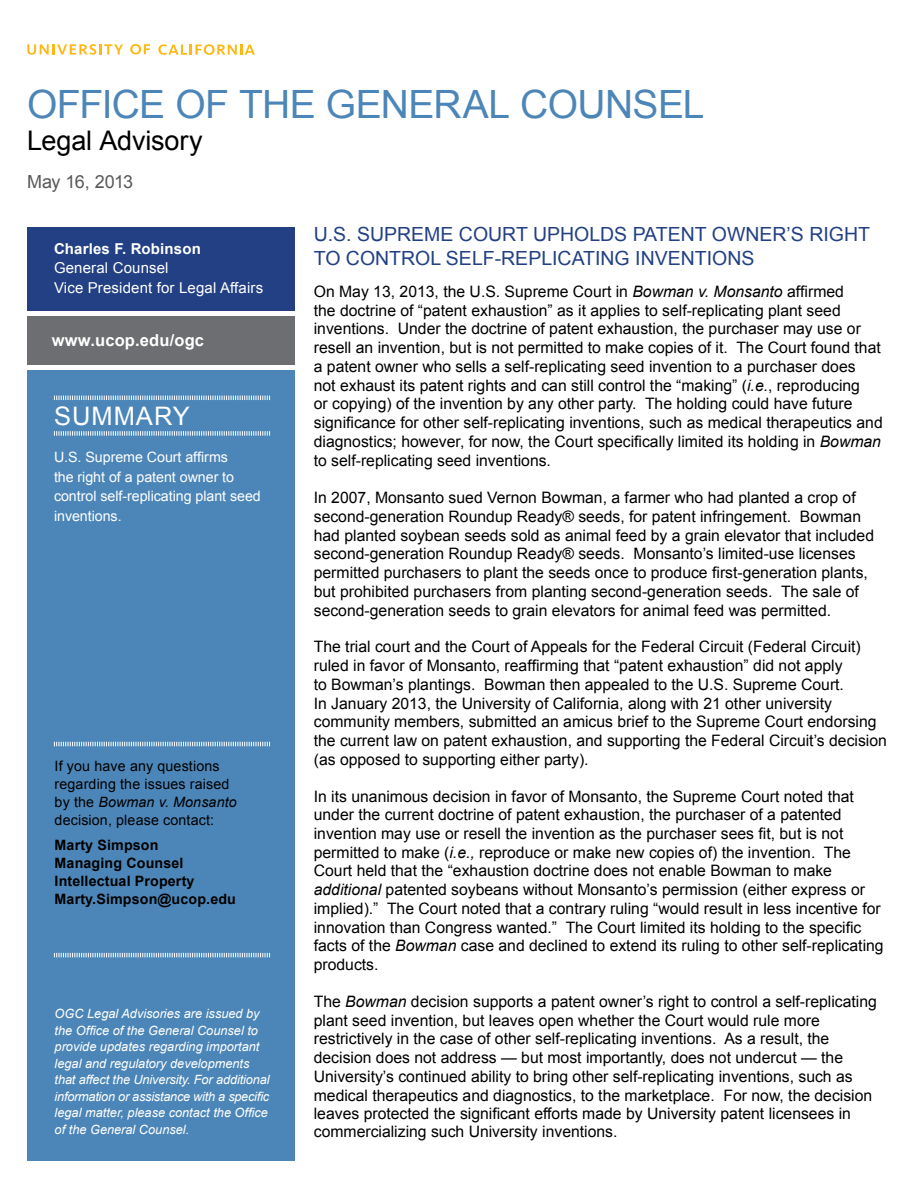
<style>
.page{position:relative;width:918px;height:1188px;background:#fff}
.page>*{position:absolute;margin:0;border:0;box-sizing:border-box;transform-origin:0 0}
.t1{font:39px "Arial";letter-spacing:-.015em;color:#4c86b8}
.t2{font:27px "Arial";letter-spacing:-.005em;color:#000}
.t3{font:25.5px "Arial";color:#fff}
.t4{font:19.5px/24px "Arial";color:#224083}
.t5{font:18px "Arial";letter-spacing:-.035em;color:#58595b}
.t6{font:700 16.5px "Arial";letter-spacing:.01em;color:#fff}
.t7{font:15.75px/18.8px "Arial";color:#000}
.t8{font:15px/19.5px "Arial";letter-spacing:.01em;color:#fff}
.t9{font:700 15px "Arial";letter-spacing:.01em;color:#fff}
.t10{font:14.25px/19.5px "Arial";letter-spacing:-.005em;color:#fff}
.t11{font:14.25px/18px "Arial";letter-spacing:.01em;color:#000}
.t12{font:700 14.25px/18px "Arial";letter-spacing:.01em;color:#000}
.t13{font:italic 12.75px/16.5px "Arial";color:#fff}
.s1{font-style:italic}
</style>
<div class="page">
<div style="left:27px;top:370px;width:267px;height:791px;background:#4c86b8"></div>
<div style="left:27px;top:227px;width:267px;height:83px;background:#224083"></div>
<div style="left:27px;top:316px;width:267px;height:48px;background:#6d6e71"></div>
<svg style="left:54px;top:396px;width:216px;height:4px"></svg>
<svg style="left:54px;top:431px;width:216px;height:5px"></svg>
<svg style="left:54px;top:742px;width:216px;height:4px"></svg>
<svg style="left:54px;top:953px;width:216px;height:4px"></svg>
<svg style="left:27px;top:44px;width:96px;height:11px"></svg>
<svg style="left:130px;top:44px;width:20px;height:10px"></svg>
<svg style="left:158px;top:44px;width:97px;height:11px"></svg>
<h1 class="t1" style="left:27px;top:79px;width:679px">Office of the General Cou nsel</h1>
<h2 class="t2" style="left:27px;top:123px;width:177px">Legal Advisory</h2>
<p class="t5" style="left:27px;top:170px;width:108px">May 16, 2013</p>
<p class="t9" style="left:54px;top:239px;width:148px">Charles F. Robinson</p>
<p class="t8" style="left:54px;top:258px;width:211px">General Counsel<br>Vice President for Legal Affairs</p>
<p class="t6" style="left:52px;top:329px;width:154px">www.ucop.edu/ogc</p>
<h3 class="t3" style="left:54px;top:399px;width:59px">SUMMAR</h3>
<h3 class="t3" style="left:173px;top:399px;width:19px">Y</h3>
<p class="t10" style="left:54px;top:447px;width:208px">U.S. Supreme Court affirms<br>the right of a patent owner to control self-replicating plant seed inventions.</p>
<p class="t11" style="left:55px;top:758px;width:184px">If you have any questions regarding the issues raised by the <span class="s1">Bowman v. Monsanto </span>decision, please contact:</p>
<p class="t12" style="left:55px;top:837px;width:183px">Marty Simpson<br>Managing Counsel<br>Intellectual Property<br>Marty.Simpson@ucop.edu</p>
<p class="t13" style="left:55px;top:1006px;width:216px">OGC Legal Advisories are issued by the Office of the General Counsel to provide updates regarding important legal and regulatory developments that affect the University. For additional information or assistance with a specific legal matter, please contact the Office of the General Counsel.</p>
<p class="t4" style="left:314px;top:222px;width:558px">U.S. Su preme cou rt u pholds patent owner’s right to control self-replicating inventions</p>
<p class="t7" style="left:314px;top:282px;width:570px">On May 13, 2013, the U.S. Supreme Court in <span class="s1">Bowman v. Monsanto</span> affirmed<br>the doctrine of “patent exhaustion” as it applies to self-replicating plant seed inventions. Under the doctrine of patent exhaustion, the purchaser may use or resell an invention, but is not permitted to make copies of it. The Court found that a patent owner who sells a self-replicating seed invention to a purchaser does<br>not exhaust its patent rights and can still control the “making” (<span class="s1">i.e.</span>, reproducing<br>or copying) of the invention by any other party. The holding could have future significance for other self-replicating inventions, such as medical therapeutics and diagnostics; however, for now, the Court specifically limited its holding in <span class="s1">Bowman </span>to self-replicating seed inventions.</p>
<p class="t7" style="left:314px;top:488px;width:562px">In 2007, Monsanto sued Vernon Bowman, a farmer who had planted a crop of second-generation Roundup Ready® seeds, for patent infringement. Bowman had planted soybean seeds sold as animal feed by a grain elevator that included second-generation Roundup Ready® seeds. Monsanto’s limited-use licenses permitted purchasers to plant the seeds once to produce first-generation plants, but prohibited purchasers from planting second-generation seeds. The sale of second-generation seeds to grain elevators for animal feed was permitted.</p>
<p class="t7" style="left:314px;top:638px;width:575px">The trial court and the Court of Appeals for the Federal Circuit (Federal Circuit) ruled in favor of Monsanto, reaffirming that “patent exhaustion” did not apply<br>to Bowman’s plantings. Bowman then appealed to the U.S. Supreme Court.<br>In January 2013, the University of California, along with 21 other university community members, submitted an amicus brief to the Supreme Court endorsing the current law on patent exhaustion, and supporting the Federal Circuit’s decision (as opposed to supporting either party).</p>
<p class="t7" style="left:314px;top:787px;width:571px">In its unanimous decision in favor of Monsanto, the Supreme Court noted that under the current doctrine of patent exhaustion, the purchaser of a patented invention may use or resell the invention as the purchaser sees fit, but is not permitted to make (<span class="s1">i.e.,</span> reproduce or make new copies of) the invention. The Court held that the “exhaustion doctrine does not enable Bowman to make <span class="s1">additional</span> patented soybeans without Monsanto’s permission (either express or implied).” The Court noted that a contrary ruling “would result in less incentive for innovation than Congress wanted.” The Court limited its holding to the specific facts of the <span class="s1">Bowman</span> case and declined to extend its ruling to other self-replicating products.</p>
<p class="t7" style="left:314px;top:992px;width:565px">The <span class="s1">Bowman</span> decision supports a patent owner’s right to control a self-replicating plant seed invention, but leaves open whether the Court would rule more restrictively in the case of other self-replicating inventions. As a result, the decision does not address — but most importantly, does not undercut — the University’s continued ability to bring other self-replicating inventions, such as medical therapeutics and diagnostics, to the marketplace. For now, the decision leaves protected the significant efforts made by University patent licensees in commercializing such University inventions.</p>
</div>
